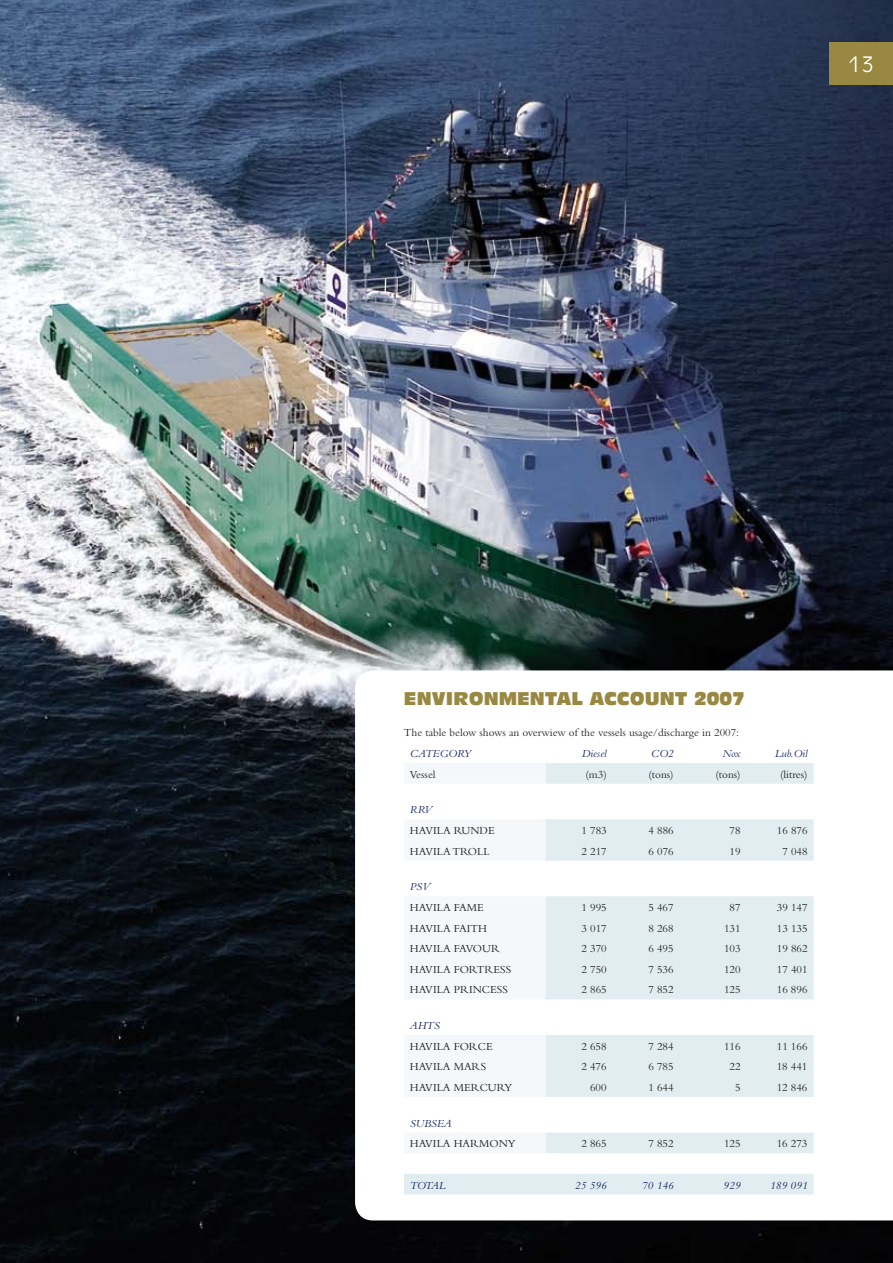
<style>
.page{position:relative;width:893px;height:1263px;background:#fff}
.page>*{position:absolute;margin:0;border:0;box-sizing:border-box;transform-origin:0 0}
.t1{font:300 21px "Antique Olive";color:#fff}
.t2{font:18px "Antique Olive Compact";color:#988841}
.t3{font:11.25px "Bembo";color:#252525}
.t4{font:italic 11.25px "Bembo";color:#1d2f68}
</style>
<div class="page">
<img style="left:0;top:0;width:893px;height:1263px">
<svg style="left:355px;top:670px;width:538px;height:550px"></svg>
<div style="left:829px;top:43px;width:64px;height:42px;background:#988841"></div>
<svg style="left:404px;top:763px;width:410px;height:431px"></svg>
<h1 class="t1" style="left:848px;top:52px;width:27px">13</h1>
<h2 class="t2" style="left:404px;top:687px;width:13px">ENVI</h2>
<h2 class="t2" style="left:454px;top:687px;width:31px">RONMENTAL</h2>
<h2 class="t2" style="left:589px;top:687px;width:157px">ACCOUNT 2007</h2>
<p class="t3" style="left:404px;top:726px;width:337px">The table below shows an overwiew of the vessels usage/discharge in 2007:</p>
<p class="t4" style="left:410px;top:747px;width:62px">CATEGORY</p>
<p class="t4" style="left:582px;top:747px;width:26px">Diesel</p>
<p class="t4" style="left:651px;top:747px;width:24px">CO2</p>
<p class="t4" style="left:722px;top:747px;width:20px">Nox</p>
<p class="t4" style="left:775px;top:747px;width:34px">Lub.Oil</p>
<p class="t3" style="left:410px;top:768px;width:27px">Vessel</p>
<p class="t3" style="left:586px;top:768px;width:23px">(m3)</p>
<p class="t3" style="left:648px;top:768px;width:27px">(tons)</p>
<p class="t3" style="left:715px;top:768px;width:27px">(tons)</p>
<p class="t3" style="left:780px;top:768px;width:29px">(litres)</p>
<p class="t4" style="left:410px;top:803px;width:24px">RRV</p>
<p class="t3" style="left:410px;top:824px;width:17px">Havila</p>
<p class="t3" style="left:454px;top:824px;width:42px">RUNDE</p>
<p class="t3" style="left:582px;top:824px;width:27px">1 783</p>
<p class="t3" style="left:648px;top:824px;width:27px">4 886</p>
<p class="t3" style="left:730px;top:824px;width:13px">78</p>
<p class="t3" style="left:777px;top:824px;width:32px">16 876</p>
<p class="t3" style="left:410px;top:844px;width:17px">Havila</p>
<p class="t3" style="left:452px;top:844px;width:39px">TROLL</p>
<p class="t3" style="left:582px;top:844px;width:27px">2 217</p>
<p class="t3" style="left:648px;top:844px;width:27px">6 076</p>
<p class="t3" style="left:730px;top:844px;width:13px">19</p>
<p class="t3" style="left:782px;top:844px;width:27px">7 048</p>
<p class="t4" style="left:410px;top:880px;width:22px">PSV</p>
<p class="t3" style="left:410px;top:901px;width:17px">Havila</p>
<p class="t3" style="left:454px;top:901px;width:32px">FAME</p>
<p class="t3" style="left:582px;top:901px;width:27px">1 995</p>
<p class="t3" style="left:648px;top:901px;width:27px">5 467</p>
<p class="t3" style="left:730px;top:901px;width:13px">87</p>
<p class="t3" style="left:777px;top:901px;width:32px">39 147</p>
<p class="t3" style="left:410px;top:921px;width:17px">Havila</p>
<p class="t3" style="left:454px;top:921px;width:35px">FAITH</p>
<p class="t3" style="left:581px;top:921px;width:27px">3 017</p>
<p class="t3" style="left:648px;top:921px;width:27px">8 268</p>
<p class="t3" style="left:724px;top:921px;width:18px">131</p>
<p class="t3" style="left:777px;top:921px;width:32px">13 135</p>
<p class="t3" style="left:410px;top:942px;width:17px">Havila</p>
<p class="t3" style="left:454px;top:942px;width:48px">FAVOUR</p>
<p class="t3" style="left:581px;top:942px;width:27px">2 370</p>
<p class="t3" style="left:648px;top:942px;width:27px">6 495</p>
<p class="t3" style="left:724px;top:942px;width:18px">103</p>
<p class="t3" style="left:777px;top:942px;width:32px">19 862</p>
<p class="t3" style="left:410px;top:963px;width:17px">Havila</p>
<p class="t3" style="left:454px;top:963px;width:59px">FORTRESS</p>
<p class="t3" style="left:581px;top:963px;width:27px">2 750</p>
<p class="t3" style="left:648px;top:963px;width:27px">7 536</p>
<p class="t3" style="left:724px;top:963px;width:18px">120</p>
<p class="t3" style="left:777px;top:963px;width:32px">17 401</p>
<p class="t3" style="left:410px;top:983px;width:17px">Havila</p>
<p class="t3" style="left:454px;top:983px;width:56px">PRINCESS</p>
<p class="t3" style="left:581px;top:983px;width:27px">2 865</p>
<p class="t3" style="left:648px;top:983px;width:27px">7 852</p>
<p class="t3" style="left:724px;top:983px;width:18px">125</p>
<p class="t3" style="left:777px;top:983px;width:32px">16 896</p>
<p class="t4" style="left:410px;top:1019px;width:31px">AHTS</p>
<p class="t3" style="left:410px;top:1040px;width:17px">Havila</p>
<p class="t3" style="left:454px;top:1040px;width:41px">FORCE</p>
<p class="t3" style="left:581px;top:1040px;width:27px">2 658</p>
<p class="t3" style="left:648px;top:1040px;width:27px">7 284</p>
<p class="t3" style="left:724px;top:1040px;width:18px">116</p>
<p class="t3" style="left:777px;top:1040px;width:32px">11 166</p>
<p class="t3" style="left:410px;top:1060px;width:17px">Havila</p>
<p class="t3" style="left:454px;top:1060px;width:34px">MARS</p>
<p class="t3" style="left:581px;top:1060px;width:27px">2 476</p>
<p class="t3" style="left:648px;top:1060px;width:27px">6 785</p>
<p class="t3" style="left:729px;top:1060px;width:13px">22</p>
<p class="t3" style="left:777px;top:1060px;width:32px">18 441</p>
<p class="t3" style="left:410px;top:1081px;width:17px">Havila</p>
<p class="t3" style="left:454px;top:1081px;width:60px">MERCURY</p>
<p class="t3" style="left:590px;top:1081px;width:18px">600</p>
<p class="t3" style="left:648px;top:1081px;width:27px">1 644</p>
<p class="t3" style="left:735px;top:1081px;width:7px">5</p>
<p class="t3" style="left:777px;top:1081px;width:32px">12 846</p>
<p class="t4" style="left:410px;top:1116px;width:43px">SUBSEA</p>
<p class="t3" style="left:410px;top:1137px;width:17px">Havila</p>
<p class="t3" style="left:454px;top:1137px;width:64px">HARMONY</p>
<p class="t3" style="left:581px;top:1137px;width:27px">2 865</p>
<p class="t3" style="left:648px;top:1137px;width:27px">7 852</p>
<p class="t3" style="left:724px;top:1137px;width:18px">125</p>
<p class="t3" style="left:777px;top:1137px;width:32px">16 273</p>
<p class="t4" style="left:410px;top:1178px;width:37px">TOTAL</p>
<p class="t4" style="left:575px;top:1178px;width:33px">25 596</p>
<p class="t4" style="left:642px;top:1178px;width:33px">70 146</p>
<p class="t4" style="left:723px;top:1178px;width:19px">929</p>
<p class="t4" style="left:770px;top:1178px;width:39px">189 091</p>
</div>
